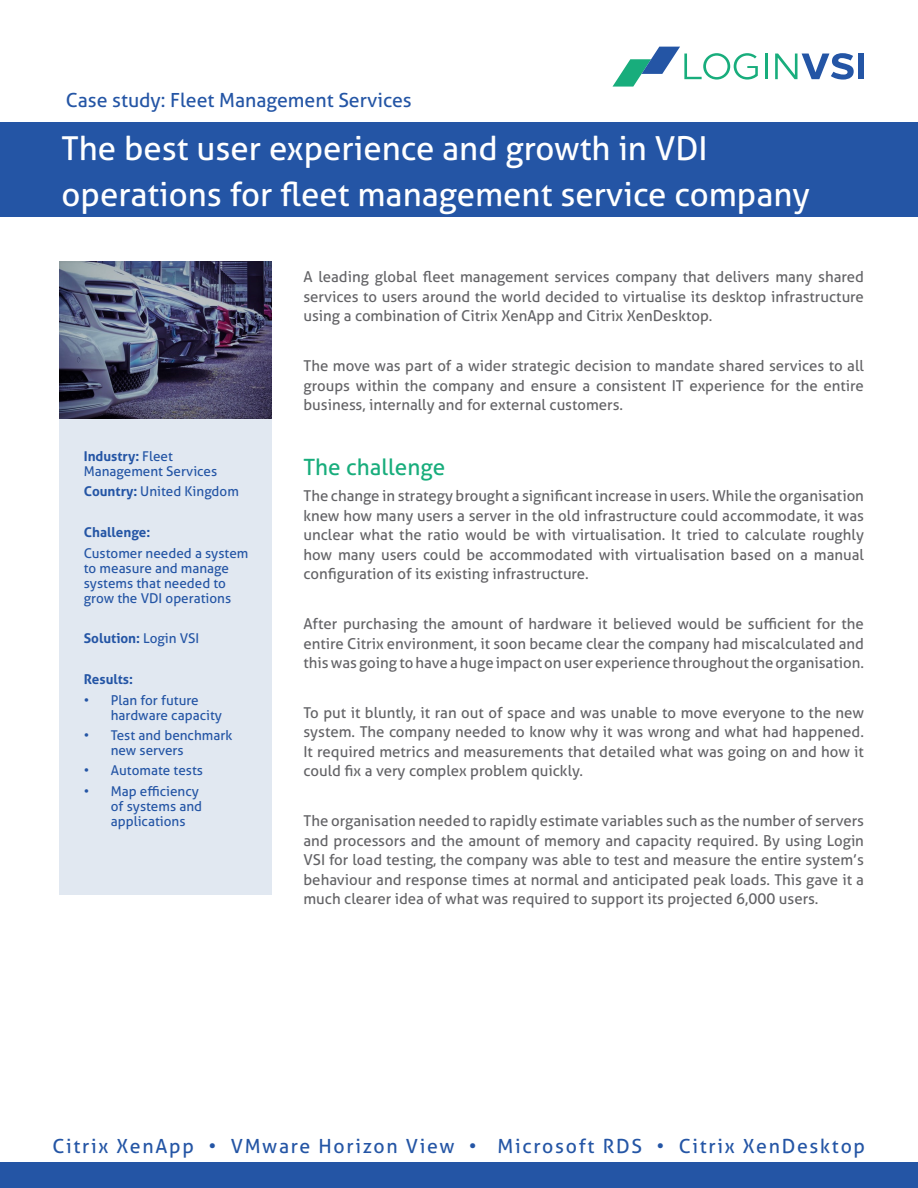
<style>
.page{position:relative;width:918px;height:1188px;background:#fff}
.page>*{position:absolute;margin:0;border:0;box-sizing:border-box;transform-origin:0 0}
.t1{font:33px "Aller";color:#fff}
.Green_Subhead{font:22.5px "Aller";color:#18ad7c}
.t2{font:19.5px "Aller";letter-spacing:.09em;color:#2455a5}
.t3{font:19.5px "Aller";color:#2455a5}
.Body_Copy{font:15px/19.5px "Aller";color:#636366;text-align:justify}
.Sidebar_Bullets{font:13.5px/15px "Aller";color:#2455a5}
.Sidebar_Bullets-2{font:700 13.5px "Aller";color:#2455a5}
.s1{font-weight:700}
.s2{font-weight:400}
</style>
<div class="page">
<div style="left:0;top:122px;width:918px;height:94px;background:#2455a5"></div>
<div style="left:59px;top:419px;width:213px;height:475px;background:#e1e8f1"></div>
<div style="left:0;top:1162px;width:918px;height:26px;background:#2455a5"></div>
<svg style="left:613px;top:47px;width:145px;height:40px"></svg>
<hr style="left:765px;top:54px;width:3px;height:25px;background:#18ad7c">
<svg style="left:775px;top:53px;width:79px;height:27px"></svg>
<div style="left:858px;top:54px;width:6px;height:25px;background:#2455a5"></div>
<img style="left:59px;top:261px;width:213px;height:158px">
<p class="t3" style="left:66px;top:88px;width:347px">Case study: Fleet Management Services</p>
<p class="t1" style="left:62px;top:128px;width:648px">The best user experience and growth in VDI</p>
<p class="t1" style="left:62px;top:175px;width:750px">operations for fleet management service company</p>
<p class="Sidebar_Bullets" style="left:84px;top:449px;width:135px"><span class="s1">Industry:</span> Fleet<br>Management Services</p>
<p class="Sidebar_Bullets" style="left:84px;top:484px;width:157px"><span class="s1">Country:</span> United Kingdom</p>
<p class="Sidebar_Bullets-2" style="left:84px;top:524px;width:68px">Challenge:</p>
<p class="Sidebar_Bullets" style="left:84px;top:545px;width:166px">Customer needed a system to measure and manage systems that needed to grow the VDI operations</p>
<p class="Sidebar_Bullets-2" style="left:84px;top:630px;width:117px">Solution: <span class="s2">Login VSI</span></p>
<p class="Sidebar_Bullets-2" style="left:84px;top:671px;width:51px">Results:</p>
<p class="Sidebar_Bullets" style="left:111px;top:692px;width:113px;text-indent:-27px">• Plan for future hardware capacity</p>
<p class="Sidebar_Bullets" style="left:111px;top:728px;width:123px;text-indent:-27px">• Test and benchmark new servers</p>
<p class="Sidebar_Bullets" style="left:84px;top:763px;width:121px">• Automate tests</p>
<p class="Sidebar_Bullets" style="left:111px;top:784px;width:93px;text-indent:-27px">• Map efficiency of systems and applications</p>
<p class="Body_Copy" style="left:303px;top:267px;width:562px">A leading global fleet management services company that delivers many shared services to users around the world decided to virtualise its desktop infrastructure using a combination of Citrix XenApp and Citrix XenDesktop.</p>
<p class="Body_Copy" style="left:303px;top:356px;width:562px">The move was part of a wider strategic decision to mandate shared services to all groups within the company and ensure a consistent IT experience for the entire business, internally and for external customers.</p>
<p class="Green_Subhead" style="left:303px;top:454px;width:143px">The challenge</p>
<p class="Body_Copy" style="left:303px;top:486px;width:562px">The change in strategy brought a significant increase in users. While the organisation knew how many users a server in the old infrastructure could accommodate, it was unclear what the ratio would be with virtualisation. It tried to calculate roughly how many users could be accommodated with virtualisation based on a manual configuration of its existing infrastructure.</p>
<p class="Body_Copy" style="left:303px;top:614px;width:562px">After purchasing the amount of hardware it believed would be sufficient for the entire Citrix environment, it soon became clear the company had miscalculated and this was going to have a huge impact on user experience throughout the organisation.</p>
<p class="Body_Copy" style="left:303px;top:703px;width:562px">To put it bluntly, it ran out of space and was unable to move everyone to the new system. The company needed to know why it was wrong and what had happened.<br>It required metrics and measurements that detailed what was going on and how it could fix a very complex problem quickly.</p>
<p class="Body_Copy" style="left:303px;top:811px;width:562px">The organisation needed to rapidly estimate variables such as the number of servers and processors and the amount of memory and capacity required. By using Login VSI for load testing, the company was able to test and measure the entire system’s behaviour and response times at normal and anticipated peak loads. This gave it a much clearer idea of what was required to support its projected 6,000 users.</p>
<p class="t2" style="left:52px;top:1134px;width:814px">Citrix XenApp • VMware Horizon View • Microsoft RDS • Citrix XenDesktop</p>
</div>
